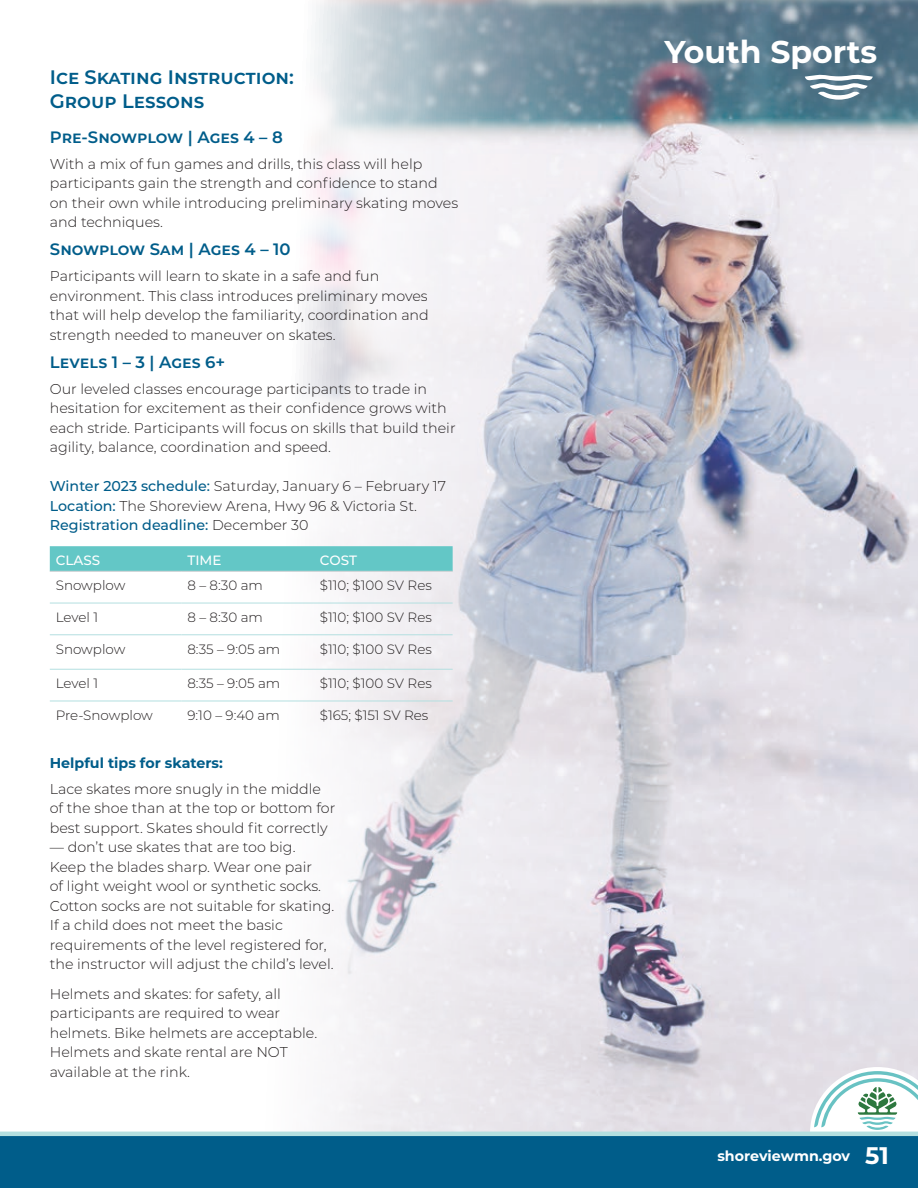
<style>
.page{position:relative;width:918px;height:1188px;background:#fff}
.page>*{position:absolute;margin:0;border:0;box-sizing:border-box;transform-origin:0 0}
.t1{font:700 31.5px "Montserrat";color:#fff}
.t2{font:600 19.5px/24px "Montserrat";color:#005d8a}
.t3{font:600 16.5px "Montserrat";letter-spacing:-.005em;color:#005d8a}
.t4{font:300 14.25px/19.5px "Montserrat";color:#231f20}
.t5{font:700 14.25px "Montserrat";color:#005d8a}
.t6{font:700 14.25px "Montserrat";color:#fff}
.t7{font:300 13.5px "Montserrat";color:#231f20}
.t8{font:500 13.5px "Montserrat";color:#fff}
.s1{font-weight:500;color:#005d8a}
.s2{font-size:24px}
</style>
<div class="page">
<img style="left:149px;top:0;width:769px;height:1132px">
<div style="left:0;top:1136px;width:918px;height:52px;background:#005d8a"></div>
<svg style="left:810px;top:1067px;width:108px;height:65px"></svg>
<hr style="left:0;top:1132px;width:918px;height:4px;background:#b3dfe0">
<svg style="left:805px;top:75px;width:68px;height:25px"></svg>
<svg style="left:50px;top:546px;width:403px;height:25px;background:#65c7c6"></svg>
<hr style="left:50px;top:571px;width:131px;height:1px;background:#d1d2d4">
<hr style="left:181px;top:571px;width:133px;height:1px;background:#d1d2d4">
<hr style="left:314px;top:571px;width:139px;height:1px;background:#d1d2d4">
<hr style="left:50px;top:603px;width:131px;height:1px;background:#b3dfe0">
<hr style="left:181px;top:603px;width:133px;height:1px;background:#b3dfe0">
<hr style="left:314px;top:603px;width:139px;height:1px;background:#b3dfe0">
<hr style="left:50px;top:634px;width:131px;height:1px;background:#b3dfe0">
<hr style="left:181px;top:634px;width:133px;height:1px;background:#b3dfe0">
<hr style="left:314px;top:634px;width:139px;height:1px;background:#b3dfe0">
<hr style="left:50px;top:669px;width:131px;height:1px;background:#b3dfe0">
<hr style="left:181px;top:669px;width:133px;height:1px;background:#b3dfe0">
<hr style="left:314px;top:669px;width:139px;height:1px;background:#b3dfe0">
<hr style="left:50px;top:701px;width:131px;height:1px;background:#b3dfe0">
<hr style="left:181px;top:701px;width:133px;height:1px;background:#b3dfe0">
<hr style="left:314px;top:701px;width:139px;height:1px;background:#b3dfe0">
<h2 class="t2" style="left:50px;top:64px;width:246px">Ice Skating Instruction:<br>Group Lessons</h2>
<p class="t3" style="left:50px;top:125px;width:235px">Pre-Snowplow | Ages 4 – 8</p>
<p class="t4" style="left:50px;top:154px;width:410px">With a mix of fun games and drills, this class will help participants gain the strength and confidence to stand on their own while introducing preliminary skating moves and techniques.</p>
<p class="t3" style="left:50px;top:238px;width:242px">Snowplow Sam | Ages 4 – 10</p>
<p class="t4" style="left:50px;top:266px;width:381px">Participants will learn to skate in a safe and fun environment. This class introduces preliminary moves that will help develop the familiarity, coordination and strength needed to maneuver on skates.</p>
<p class="t3" style="left:50px;top:350px;width:177px">Levels 1 – 3 | Ages 6+</p>
<p class="t4" style="left:50px;top:379px;width:407px">Our leveled classes encourage participants to trade in hesitation for excitement as their confidence grows with each stride. Participants will focus on skills that build their agility, balance, coordination and speed.</p>
<p class="t4" style="left:50px;top:476px;width:398px"><span class="s1">Winter 2023 schedule:</span> Saturday, January 6 – February 17<br><span class="s1">Location:</span> The Shoreview Arena, Hwy 96 &amp; Victoria St.<br><span class="s1">Registration deadline:</span> December 30</p>
<p class="t8" style="left:56px;top:551px;width:46px">CLASS</p>
<p class="t8" style="left:187px;top:551px;width:36px">TIME</p>
<p class="t8" style="left:320px;top:551px;width:39px">COST</p>
<p class="t7" style="left:56px;top:576px;width:71px">Snowplow</p>
<p class="t7" style="left:187px;top:576px;width:77px">8 – 8:30 am</p>
<p class="t7" style="left:320px;top:576px;width:113px">$110; $100 SV Res</p>
<p class="t7" style="left:56px;top:608px;width:44px">Level 1</p>
<p class="t7" style="left:187px;top:608px;width:77px">8 – 8:30 am</p>
<p class="t7" style="left:320px;top:608px;width:113px">$110; $100 SV Res</p>
<p class="t7" style="left:56px;top:640px;width:71px">Snowplow</p>
<p class="t7" style="left:187px;top:640px;width:94px">8:35 – 9:05 am</p>
<p class="t7" style="left:320px;top:640px;width:113px">$110; $100 SV Res</p>
<p class="t7" style="left:56px;top:674px;width:44px">Level 1</p>
<p class="t7" style="left:187px;top:674px;width:94px">8:35 – 9:05 am</p>
<p class="t7" style="left:320px;top:674px;width:113px">$110; $100 SV Res</p>
<p class="t7" style="left:56px;top:706px;width:99px">Pre-Snowplow</p>
<p class="t7" style="left:187px;top:706px;width:94px">9:10 – 9:40 am</p>
<p class="t7" style="left:320px;top:706px;width:110px">$165; $151 SV Res</p>
<p class="t5" style="left:50px;top:752px;width:175px">Helpful tips for skaters:</p>
<p class="t4" style="left:50px;top:779px;width:287px">Lace skates more snugly in the middle of the shoe than at the top or bottom for best support. Skates should fit correctly</p>
<p class="t4" style="left:50px;top:837px;width:286px">— don’t use skates that are too big.<br>Keep the blades sharp. Wear one pair<br>of light weight wool or synthetic socks.<br>Cotton socks are not suitable for skating.<br>If a child does not meet the basic requirements of the level registered for, the instructor will adjust the child’s level.</p>
<p class="t4" style="left:50px;top:983px;width:269px">Helmets and skates: for safety, all participants are required to wear helmets. Bike helmets are acceptable.<br>Helmets and skate rental are NOT available at the rink.</p>
<h1 class="t1" style="left:664px;top:29px;width:214px">Youth Sports</h1>
<p class="t6" style="left:717px;top:1146px;width:173px">shoreviewmn.gov <span class="s2">51</span></p>
</div>
